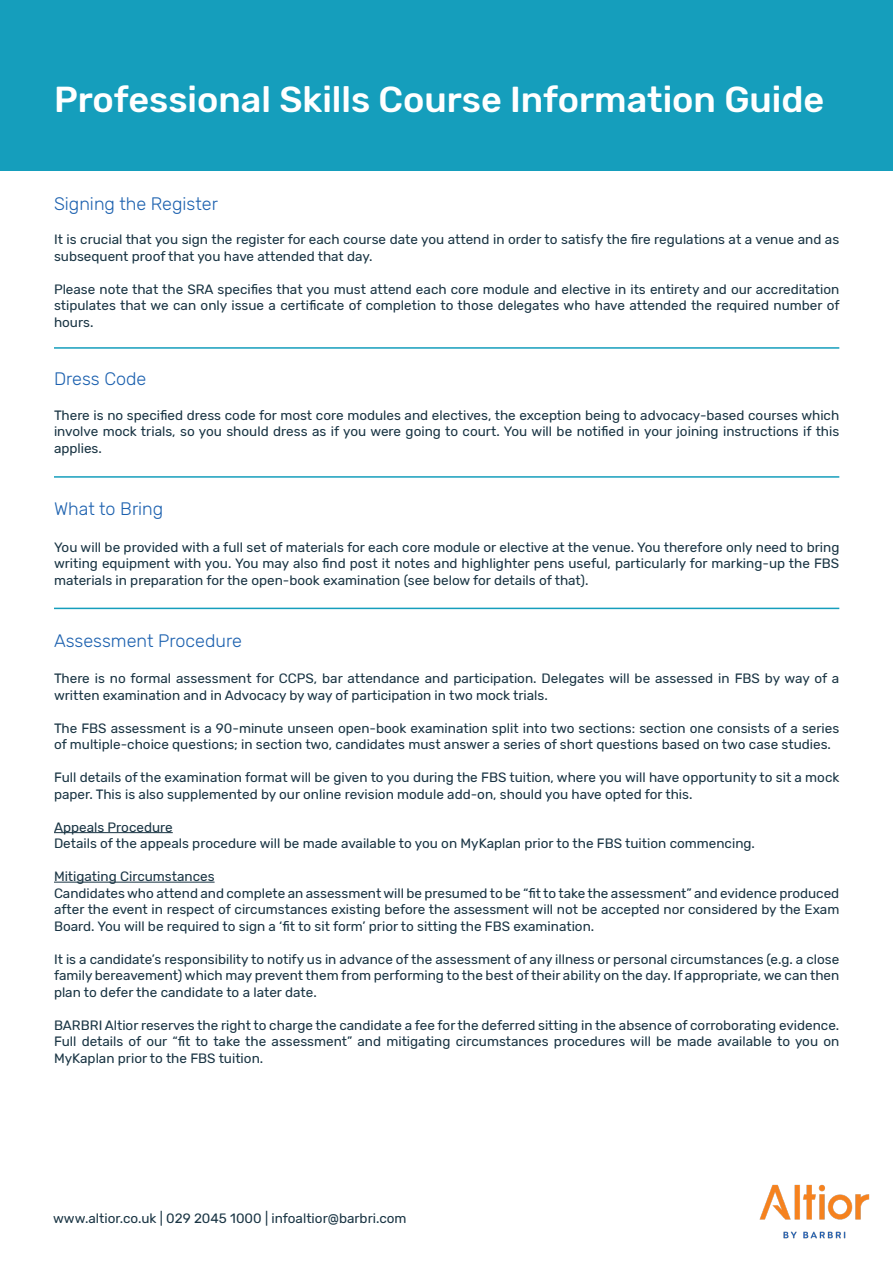
<style>
.page{position:relative;width:893px;height:1263px;background:#fff}
.page>*{position:absolute;margin:0;border:0;box-sizing:border-box;transform-origin:0 0}
.t1{font:500 36px "Rubik";color:#fff}
.t2{font:300 18px "Rubik";color:#1c61af}
.t3{font:13.5px/16.5px "Rubik";color:#1a3544;text-align:justify}
</style>
<div class="page">
<hr style="left:54px;top:347px;width:785px;height:2px;background:#159ebc">
<hr style="left:54px;top:476px;width:785px;height:2px;background:#159ebc">
<hr style="left:54px;top:608px;width:785px;height:1px;background:#159ebc">
<hr style="left:54px;top:832px;width:119px;height:1px;background:#1a3544">
<hr style="left:54px;top:882px;width:161px;height:1px;background:#1a3544">
<img style="left:759px;top:1184px;width:111px;height:55px">
<div style="left:0;top:0;width:893px;height:170px;background:#159ebc"></div>
<p class="t1" style="left:54px;top:79px;width:772px">Professional Skills Course Information Guide</p>
<p class="t2" style="left:54px;top:194px;width:166px">Signing the Register</p>
<p class="t3" style="left:54px;top:232px;width:787px">It is crucial that you sign the register for each course date you attend in order to satisfy the fire regulations at a venue and as subsequent proof that you have attended that day.</p>
<p class="t3" style="left:54px;top:281px;width:787px">Please note that the SRA specifies that you must attend each core module and elective in its entirety and our accreditation stipulates that we can only issue a certificate of completion to those delegates who have attended the required number of hours.</p>
<p class="t2" style="left:54px;top:368px;width:94px">Dress Code</p>
<p class="t3" style="left:54px;top:407px;width:787px">There is no specified dress code for most core modules and electives, the exception being to advocacy-based courses which involve mock trials, so you should dress as if you were going to court. You will be notified in your joining instructions if this applies.</p>
<p class="t2" style="left:54px;top:498px;width:111px">What to Bring</p>
<p class="t3" style="left:54px;top:539px;width:787px">You will be provided with a full set of materials for each core module or elective at the venue. You therefore only need to bring writing equipment with you. You may also find post it notes and highlighter pens useful, particularly for marking-up the FBS materials in preparation for the open-book examination (see below for details of that).</p>
<p class="t2" style="left:54px;top:631px;width:189px">Assessment Procedure</p>
<p class="t3" style="left:54px;top:671px;width:787px">There is no formal assessment for CCPS, bar attendance and participation. Delegates will be assessed in FBS by way of a written examination and in Advocacy by way of participation in two mock trials.</p>
<p class="t3" style="left:54px;top:720px;width:787px">The FBS assessment is a 90-minute unseen open-book examination split into two sections: section one consists of a series of multiple-choice questions; in section two, candidates must answer a series of short questions based on two case studies.</p>
<p class="t3" style="left:54px;top:770px;width:787px">Full details of the examination format will be given to you during the FBS tuition, where you will have opportunity to sit a mock paper. This is also supplemented by our online revision module add-on, should you have opted for this.</p>
<p class="t3" style="left:54px;top:819px;width:120px">Appeals Procedure</p>
<p class="t3" style="left:54px;top:836px;width:702px">Details of the appeals procedure will be made available to you on MyKaplan prior to the FBS tuition commencing.</p>
<p class="t3" style="left:54px;top:869px;width:162px">Mitigating Circumstances</p>
<p class="t3" style="left:54px;top:885px;width:787px">Candidates who attend and complete an assessment will be presumed to be “fit to take the assessment” and evidence produced after the event in respect of circumstances existing before the assessment will not be accepted nor considered by the Exam Board. You will be required to sign a ‘fit to sit form’ prior to sitting the FBS examination.</p>
<p class="t3" style="left:54px;top:951px;width:787px">It is a candidate’s responsibility to notify us in advance of the assessment of any illness or personal circumstances (e.g. a close family bereavement) which may prevent them from performing to the best of their ability on the day. If appropriate, we can then plan to defer the candidate to a later date.</p>
<p class="t3" style="left:54px;top:1017px;width:787px">BARBRI Altior reserves the right to charge the candidate a fee for the deferred sitting in the absence of corroborating evidence.<br>Full details of our “fit to take the assessment” and mitigating circumstances procedures will be made available to you on MyKaplan prior to the FBS tuition.</p>
<p class="t3" style="left:53px;top:1210px;width:355px">www.altior.co.uk | 029 2045 1000 | infoaltior@barbri.com</p>
</div>
